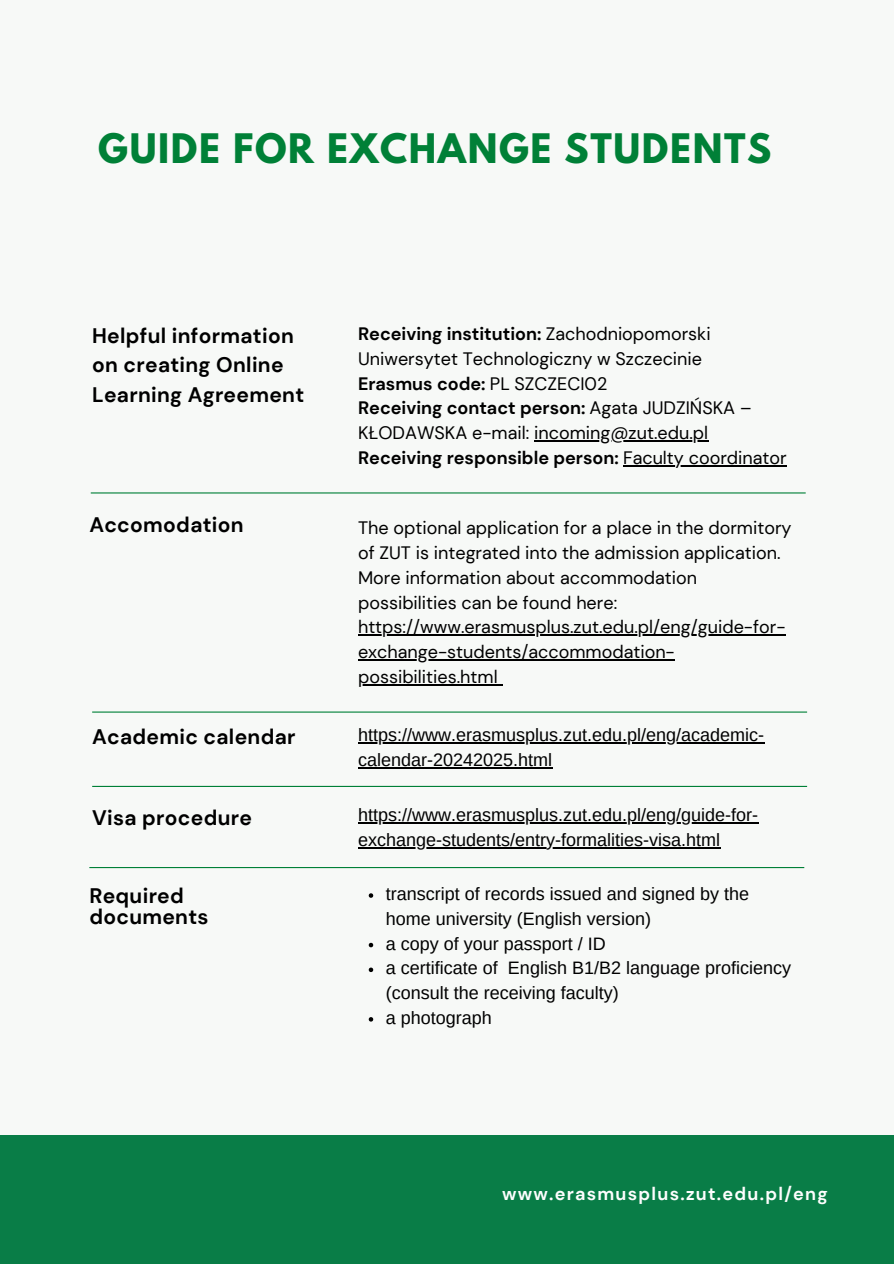
<style>
.page{position:relative;width:894px;height:1264px;background:#fff}
.page>*{position:absolute;margin:0;border:0;box-sizing:border-box;transform-origin:0 0}
.t1{font:700 36px "League Spartan";letter-spacing:.045em;color:#008037}
.t2{font:700 21px/29.2px "DM Sans";letter-spacing:.015em;color:#000}
.t3{font:18px/24.8px "DM Sans";color:#000}
.t4{font:18px/24.8px "Arimo";color:#000}
.t5{font:700 18px "DM Sans";letter-spacing:.07em;color:#fefefe}
.s1{font-weight:700}
</style>
<div class="page">
<div style="left:0;top:0;width:893px;height:1263px;background:#f7f9f7"></div>
<hr style="left:358px;top:634px;width:427px;height:1px;background:#000">
<hr style="left:358px;top:659px;width:316px;height:1px;background:#000">
<hr style="left:358px;top:684px;width:139px;height:1px;background:#000">
<hr style="left:534px;top:440px;width:174px;height:1px;background:#000">
<hr style="left:623px;top:465px;width:163px;height:1px;background:#000">
<div style="left:0;top:1135px;width:893px;height:128px;background:#097d47"></div>
<hr style="left:358px;top:742px;width:406px;height:1px;background:#000">
<hr style="left:358px;top:767px;width:194px;height:1px;background:#000">
<hr style="left:91px;top:492px;width:714px;height:1px;background:#008037">
<hr style="left:92px;top:711px;width:714px;height:1px;background:#008037">
<hr style="left:92px;top:785px;width:714px;height:2px;background:#008037">
<hr style="left:358px;top:822px;width:400px;height:1px;background:#000">
<hr style="left:358px;top:847px;width:362px;height:1px;background:#000">
<svg style="left:368px;top:893px;width:5px;height:4px"></svg>
<svg style="left:368px;top:942px;width:5px;height:5px"></svg>
<svg style="left:368px;top:967px;width:5px;height:5px"></svg>
<svg style="left:368px;top:1017px;width:5px;height:4px"></svg>
<hr style="left:89px;top:867px;width:715px;height:1px;background:#008037">
<h1 class="t1" style="left:98px;top:130px;width:674px">GUIDE FOR EXCHANGE STUDENTS</h1>
<p class="t2" style="left:92px;top:321px;width:213px">Helpful information on creating Online<br>Learning Agreement</p>
<p class="t3" style="left:358px;top:321px;width:430px"><span class="s1">Receiving institution:</span> Zachodniopomorski Uniwersytet Technologiczny w Szczecinie<br><span class="s1">Erasmus code:</span> PL SZCZECI02<br><span class="s1">Receiving contact person:</span> Agata JUDZIŃSKA – KŁODAWSKA e-mail: incoming@zut.edu.pl <span class="s1">Receiving responsible person:</span> Faculty coordinator</p>
<p class="t2" style="left:89px;top:510px;width:156px">Accomodation</p>
<p class="t3" style="left:358px;top:516px;width:435px">The optional application for a place in the dormitory of ZUT is integrated into the admission application.<br>More information about accommodation possibilities can be found here: https://www.erasmusplus.zut.edu.pl/eng/guide-for&shy;exchange-students/accommodation&shy;possibilities.html</p>
<p class="t2" style="left:92px;top:722px;width:205px">Academic calendar</p>
<p class="t4" style="left:358px;top:722px;width:407px">https://www.erasmusplus.zut.edu.pl/eng/academic&shy;calendar-20242025.html</p>
<p class="t2" style="left:92px;top:803px;width:161px">Visa procedure</p>
<p class="t4" style="left:358px;top:802px;width:401px">https://www.erasmusplus.zut.edu.pl/eng/guide-for&shy;exchange-students/entry-formalities-visa.html</p>
<p class="t2" style="left:89px;top:884px;width:121px;line-height:21.3px">Required documents</p>
<p class="t4" style="left:386px;top:881px;width:407px">transcript of records issued and signed by the home university (English version)<br>a copy of your passport / ID<br>a certificate of English B1/B2 language proficiency (consult the receiving faculty)<br>a photograph</p>
<p class="t5" style="left:502px;top:1182px;width:327px">www.erasmusplus.zut.edu.pl/eng</p>
</div>
